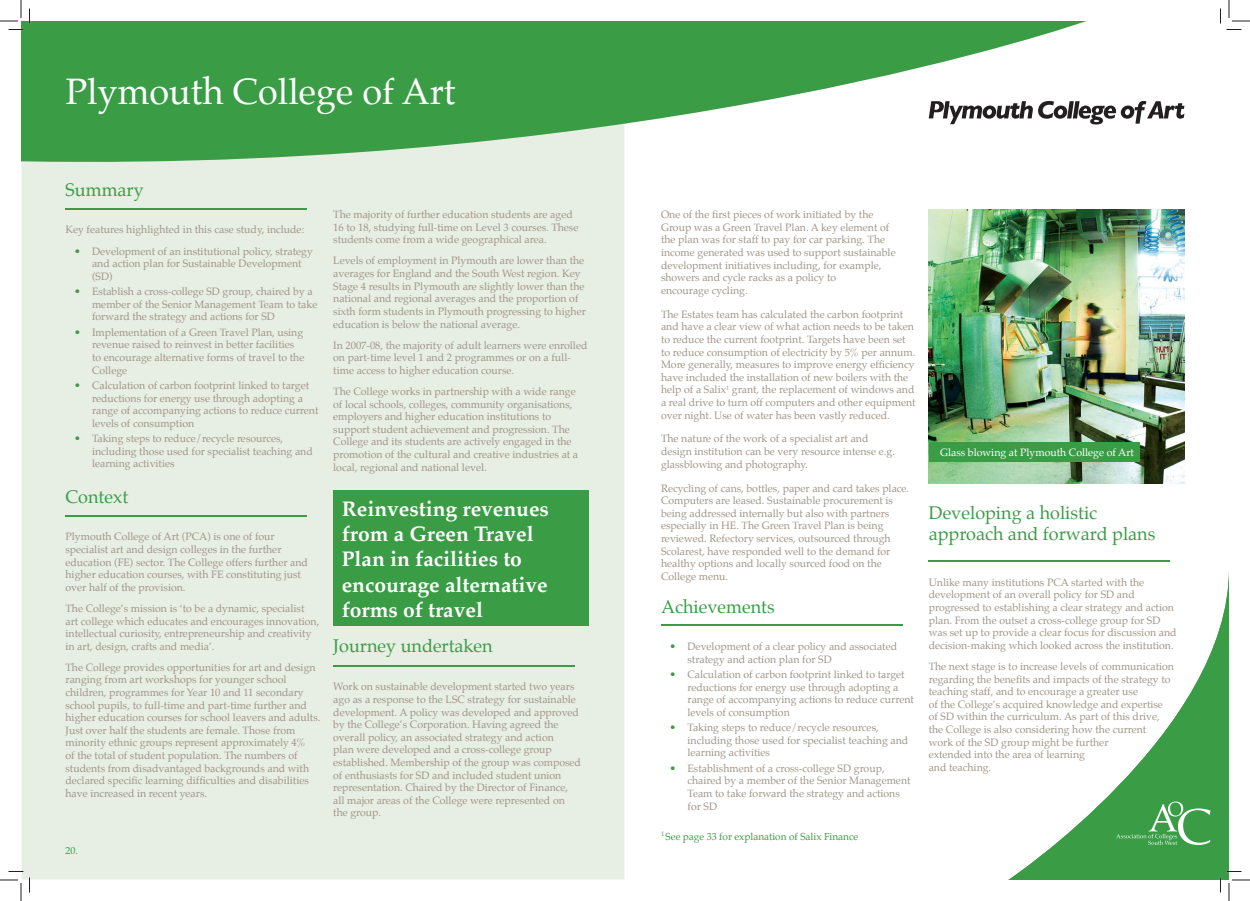
<style>
.page{position:relative;width:1250px;height:901px;background:#fff}
.page>*{position:absolute;margin:0;border:0;box-sizing:border-box;transform-origin:0 0}
.t1{font:36px "Palatino";color:#fff}
.t2{font:700 21px/25.2px "Palatino";color:#fff}
.t3{font:18px/21.6px "Palatino";color:#3b9c46}
.t4{font:10.5px/12.6px "Palatino";color:#a19589}
.t5{font:10.5px "Palatino";color:#fff}
.t6{font:10px "Palatino";color:#3b9c46}
.s1{font-size:11px;color:#3b9c46}
</style>
<div class="page">
<div style="left:22px;top:173px;width:602px;height:706px;background:#e7eee3"></div>
<div style="left:66px;top:847px;width:11px;height:7px;background:#e7eee3"></div>
<svg style="left:21px;top:21px;width:604px;height:152px;background:#54a85d"></svg>
<svg style="left:625px;top:21px;width:461px;height:104px;fill:#3b9c46"></svg>
<hr style="left:66px;top:208px;width:240px;height:1px;background:#3b9c46">
<hr style="left:66px;top:515px;width:240px;height:1px;background:#3b9c46">
<svg style="left:1008px;top:410px;width:221px;height:470px"></svg>
<svg style="left:1116px;top:802px;width:94px;height:43px;background:#57aa60"></svg>
<hr style="left:333px;top:665px;width:241px;height:1px;background:#3b9c46">
<hr style="left:661px;top:624px;width:241px;height:2px;background:#3b9c46">
<svg style="left:928px;top:101px;width:256px;height:23px"></svg>
<hr style="left:928px;top:560px;width:241px;height:2px;background:#3b9c46">
<div style="left:333px;top:490px;width:256px;height:135px;background:#3b9c46"></div>
<img style="left:928px;top:210px;width:256px;height:274px">
<div style="left:928px;top:442px;width:211px;height:20px;background:#3b9c46"></div>
<svg style="left:0;top:0;width:30px;height:30px"></svg>
<svg style="left:0;top:871px;width:30px;height:30px"></svg>
<svg style="left:1220px;top:0;width:30px;height:30px"></svg>
<svg style="left:1219px;top:871px;width:31px;height:30px"></svg>
<h1 class="t1" style="left:66px;top:75px;width:392px">Plymouth College of Art</h1>
<h3 class="t3" style="left:66px;top:181px;width:80px">Summary</h3>
<p class="t4" style="left:66px;top:224px;width:240px">Key features highlighted in this case study, include:</p>
<p class="t4" style="left:92px;top:245px;width:222px;text-indent:-18px"><span class="s1">•</span> Development of an institutional policy, strategy and action plan for Sustainable Development (SD)</p>
<p class="t4" style="left:92px;top:286px;width:227px;text-indent:-18px"><span class="s1">•</span> Establish a cross-college SD group, chaired by a member of the Senior Management Team to take forward the strategy and actions for SD</p>
<p class="t4" style="left:92px;top:327px;width:214px;text-indent:-18px"><span class="s1">•</span> Implementation of a Green Travel Plan, using revenue raised to reinvest in better facilities to encourage alternative forms of travel to the College</p>
<p class="t4" style="left:92px;top:380px;width:228px;text-indent:-18px"><span class="s1">•</span> Calculation of carbon footprint linked to target reductions for energy use through adopting a range of accompanying actions to reduce current levels of consumption</p>
<p class="t4" style="left:92px;top:433px;width:222px;text-indent:-18px"><span class="s1">•</span> Taking steps to reduce/recycle resources, including those used for specialist teaching and learning activities</p>
<h3 class="t3" style="left:66px;top:487px;width:64px">Context</h3>
<p class="t4" style="left:66px;top:531px;width:244px">Plymouth College of Art (PCA) is one of four specialist art and design colleges in the further education (FE) sector. The College offers further and higher education courses, with FE constituting just over half of the provision.</p>
<p class="t4" style="left:66px;top:603px;width:255px">The College’s mission is ‘to be a dynamic, specialist art college which educates and encourages innovation, intellectual curiosity, entrepreneurship and creativity in art, design, crafts and media’.</p>
<p class="t4" style="left:66px;top:662px;width:256px">The College provides opportunities for art and design ranging from art workshops for younger school children, programmes for Year 10 and 11 secondary school pupils, to full-time and part-time further and higher education courses for school leavers and adults.<br>Just over half the students are female. Those from minority ethnic groups represent approximately 4%<br>of the total of student population. The numbers of students from disadvantaged backgrounds and with declared specific learning difficulties and disabilities have increased in recent years.</p>
<p class="t6" style="left:66px;top:845px;width:14px">20.</p>
<p class="t4" style="left:333px;top:209px;width:247px">The majority of further education students are aged<br>16 to 18, studying full-time on Level 3 courses. These students come from a wide geographical area.</p>
<p class="t4" style="left:333px;top:255px;width:254px">Levels of employment in Plymouth are lower than the averages for England and the South West region. Key Stage 4 results in Plymouth are slightly lower than the national and regional averages and the proportion of sixth form students in Plymouth progressing to higher education is below the national average.</p>
<p class="t4" style="left:333px;top:339px;width:256px">In 2007-08, the majority of adult learners were enrolled on part-time level 1 and 2 programmes or on a full&shy;time access to higher education course.</p>
<p class="t4" style="left:333px;top:386px;width:246px">The College works in partnership with a wide range of local schools, colleges, community organisations, employers and higher education institutions to support student achievement and progression. The College and its students are actively engaged in the promotion of the cultural and creative industries at a local, regional and national level.</p>
<h2 class="t2" style="left:342px;top:498px;width:209px">Reinvesting revenues from a Green Travel<br>Plan in facilities to encourage alternative forms of travel</h2>
<h3 class="t3" style="left:333px;top:636px;width:161px">Journey undertaken</h3>
<p class="t4" style="left:333px;top:681px;width:249px">Work on sustainable development started two years ago as a response to the LSC strategy for sustainable development. A policy was developed and approved by the College’s Corporation. Having agreed the overall policy, an associated strategy and action<br>plan were developed and a cross-college group established. Membership of the group was composed of enthusiasts for SD and included student union representation. Chaired by the Director of Finance, all major areas of the College were represented on the group.</p>
<p class="t4" style="left:661px;top:209px;width:236px">One of the first pieces of work initiated by the Group was a Green Travel Plan. A key element of the plan was for staff to pay for car parking. The income generated was used to support sustainable development initiatives including, for example, showers and cycle racks as a policy to<br>encourage cycling.</p>
<p class="t4" style="left:661px;top:309px;width:256px">The Estates team has calculated the carbon footprint and have a clear view of what action needs to be taken to reduce the current footprint. Targets have been set to reduce consumption of electricity by 5% per annum.<br>More generally, measures to improve energy efficiency have included the installation of new boilers with the help of a Salix<sup>1</sup> grant, the replacement of windows and a real drive to turn off computers and other equipment over night. Use of water has been vastly reduced.</p>
<p class="t4" style="left:661px;top:433px;width:235px">The nature of the work of a specialist art and design institution can be very resource intense e.g. glassblowing and photography.</p>
<p class="t4" style="left:661px;top:482px;width:250px">Recycling of cans, bottles, paper and card takes place.<br>Computers are leased. Sustainable procurement is being addressed internally but also with partners especially in HE. The Green Travel Plan is being reviewed. Refectory services, outsourced through Scolarest, have responded well to the demand for healthy options and locally sourced food on the College menu.</p>
<h3 class="t3" style="left:661px;top:597px;width:115px">Achievements</h3>
<p class="t4" style="left:687px;top:641px;width:211px;text-indent:-18px"><span class="s1">•</span> Development of a clear policy and associated strategy and action plan for SD</p>
<p class="t4" style="left:687px;top:669px;width:228px;text-indent:-18px"><span class="s1">•</span> Calculation of carbon footprint linked to target reductions for energy use through adopting a range of accompanying actions to reduce current levels of consumption</p>
<p class="t4" style="left:687px;top:722px;width:222px;text-indent:-18px"><span class="s1">•</span> Taking steps to reduce/recycle resources, including those used for specialist teaching and learning activities</p>
<p class="t4" style="left:687px;top:763px;width:224px;text-indent:-18px"><span class="s1">•</span> Establishment of a cross-college SD group, chaired by a member of the Senior Management Team to take forward the strategy and actions for SD</p>
<p class="t6" style="left:661px;top:832px;width:199px"><sup>1</sup> See page 33 for explanation of Salix Finance</p>
<p class="t5" style="left:940px;top:448px;width:195px">Glass blowing at Plymouth College of Art</p>
<h3 class="t3" style="left:928px;top:503px;width:228px">Developing a holistic approach and forward plans</h3>
<p class="t4" style="left:928px;top:577px;width:249px">Unlike many institutions PCA started with the development of an overall policy for SD and progressed to establishing a clear strategy and action plan. From the outset a cross-college group for SD was set up to provide a clear focus for discussion and decision-making which looked across the institution.</p>
<p class="t4" style="left:928px;top:661px;width:247px">The next stage is to increase levels of communication regarding the benefits and impacts of the strategy to teaching staff, and to encourage a greater use<br>of the College’s acquired knowledge and expertise of SD within the curriculum. As part of this drive, the College is also considering how the current<br>work of the SD group might be further<br>extended into the area of learning<br>and teaching.</p>
</div>
